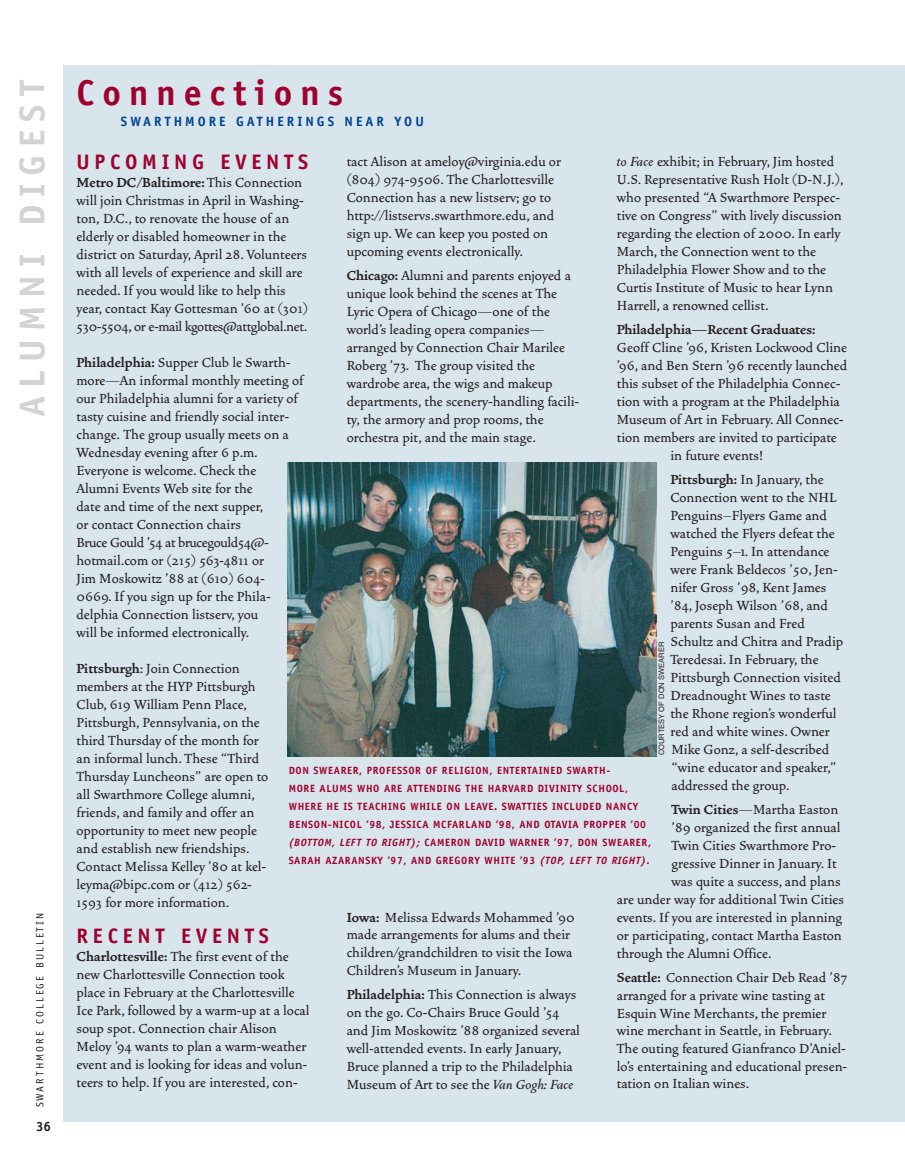
<style>
.page{position:relative;width:905px;height:1175px;background:#fff}
.page>*{position:absolute;margin:0;border:0;box-sizing:border-box;transform-origin:0 0}
.t1{font:700 36px "Officina Sans";letter-spacing:.22em;color:#d1d3d4}
.t2{font:700 36px "Officina Sans";letter-spacing:.22em;color:#9e012e}
.t3{font:700 21px "Officina Sans";letter-spacing:.22em;color:#9e012e}
.t4{font:500 16.5px/18px "Vendetta";color:#231f20}
.t5{font:700 16.5px "Vendetta";color:#231f20}
.t6{font:700 13.5px "Officina Sans";letter-spacing:.22em;color:#00458d}
.t7{font:700 13.5px "Officina Sans";color:#231f20}
.t8{font:700 10.5px/18px "Officina Sans";letter-spacing:.055em;color:#9e012e}
.t9{font:10.5px "Officina Sans";letter-spacing:.2em;color:#231f20}
.t10{font:7.5px "Helvetica";color:#231f20}
.s1{font-weight:700}
.s2{font-style:italic}
</style>
<div class="page">
<div style="left:63px;top:66px;width:841px;height:1056px;background:#d9e5ec"></div>
<img style="left:288px;top:462px;width:369px;height:294px">
<h1 class="t1" style="left:10px;top:417px;width:339px;rotate:-90deg">ALUMNI DIGEST</h1>
<h1 class="t2" style="left:76px;top:70px;width:268px">Connections</h1>
<p class="t6" style="left:121px;top:113px;width:304px">SWARTHMORE GATHERINGS NEAR YOU</p>
<p class="t3" style="left:76px;top:148px;width:233px">UPCOMING EVENTS</p>
<p class="t4" style="left:76px;top:173px;width:233px"><span class="s1">Metro DC/Baltimore:</span> This Connection will join Christmas in April in Washing&shy;ton, D.C., to renovate the house of an elderly or disabled homeowner in the district on Saturday, April 28. Volunteers with all levels of experience and skill are needed. If you would like to help this year, contact Kay Gottesman ’60 at (301)<br>530-5504, or e-mail kgottes@attglobal.net.</p>
<p class="t4" style="left:76px;top:353px;width:228px"><span class="s1">Philadelphia:</span> Supper Club le Swarth&shy;more—An informal monthly meeting of our Philadelphia alumni for a variety of tasty cuisine and friendly social inter&shy;change. The group usually meets on a Wednesday evening after 6 p.m.<br>Everyone is welcome. Check the<br>Alumni Events Web site for the<br>date and time of the next supper,<br>or contact Connection chairs<br>Bruce Gould ’54 at brucegould54@- hotmail.com or (215) 563-4811 or<br>Jim Moskowitz ’88 at (610) 604- 0669. If you sign up for the Phila&shy;delphia Connection listserv, you<br>will be informed electronically.</p>
<p class="t4" style="left:76px;top:659px;width:193px"><span class="s1">Pittsburgh</span>: Join Connection members at the HYP Pittsburgh<br>Club, 619 William Penn Place,<br>Pittsburgh, Pennsylvania, on the third Thursday of the month for an informal lunch. These “Third<br>Thursday Luncheons" are open to all Swarthmore College alumni, friends, and family and offer an opportunity to meet new people and establish new friendships.<br>Contact Melissa Kelley ’80 at kel&shy;leyma@bipc.com or (412) 562-<br>1593 for more information.</p>
<p class="t3" style="left:76px;top:922px;width:194px">RECENT EVENTS</p>
<p class="t4" style="left:76px;top:947px;width:234px"><span class="s1">Charlottesville:</span> The first event of the new Charlottesville Connection took place in February at the Charlottesville Ice Park, followed by a warm-up at a local soup spot. Connection chair Alison Meloy ’94 wants to plan a warm-weather event and is looking for ideas and volun&shy;teers to help. If you are interested, con-</p>
<p class="t4" style="left:347px;top:153px;width:216px">tact Alison at ameloy@virginia.edu or (804) 974-9506. The Charlottesville Connection has a new listserv; go to http://listservs.swarthmore.edu, and sign up. We can keep you posted on upcoming events electronically.</p>
<p class="t4" style="left:347px;top:267px;width:234px"><span class="s1">Chicago:</span> Alumni and parents enjoyed a unique look behind the scenes at The Lyric Opera of Chicago—one of the world's leading opera companies— arranged by Connection Chair Marilee Roberg ’73. The group visited the wardrobe area, the wigs and makeup departments, the scenery-handling facili&shy;ty, the armory and prop rooms, the orchestra pit, and the main stage.</p>
<p class="t4" style="left:616px;top:153px;width:228px"><span class="s2">to Face</span> exhibit; in February, Jim hosted U.S. Representative Rush Holt (D-N.J.), who presented “A Swarthmore Perspec&shy;tive on Congress" with lively discussion regarding the election of 2000. In early March, the Connection went to the Philadelphia Flower Show and to the Curtis Institute of Music to hear Lynn Harrell, a renowned cellist.</p>
<p class="t5" style="left:616px;top:321px;width:200px">Philadelphia—Recent Graduates:</p>
<p class="t4" style="left:616px;top:339px;width:232px">Geoff Cline ’96, Kristen Lockwood Cline</p>
<p class="t4" style="left:616px;top:357px;width:232px">’96, and Ben Stern ’96 recently launched</p>
<p class="t4" style="left:616px;top:375px;width:225px">this subset of the Philadelphia Connec-</p>
<p class="t4" style="left:616px;top:393px;width:224px">tion with a program at the Philadelphia</p>
<p class="t4" style="left:616px;top:411px;width:228px">Museum of Art in February. All Connec-</p>
<p class="t4" style="left:616px;top:429px;width:221px">tion members are invited to participate</p>
<p class="t4" style="left:670px;top:447px;width:94px">in future events!</p>
<p class="t4" style="left:670px;top:471px;width:174px"><span class="s1">Pittsburgh:</span> In January, the<br>Connection went to the NHL<br>Penguins–Flyers Game and watched the Flyers defeat the<br>Penguins 5–1. In attendance were Frank Beldecos '50, Jen&shy;nifer Gross '98, Kent James '84, Joseph Wilson '68, and parents Susan and Fred<br>Schultz and Chitra and Pradip<br>Teredesai. In February, the<br>Pittsburgh Connection visited<br>Dreadnought Wines to taste the Rhone region’s wonderful red and white wines. Owner<br>Mike Gonz, a self-described “wine educator and speaker," addressed the group.</p>
<p class="t4" style="left:671px;top:801px;width:168px"><span class="s1">Twin Cities</span>—Martha Easton</p>
<p class="t4" style="left:671px;top:819px;width:170px">’89 organized the first annual</p>
<p class="t4" style="left:671px;top:837px;width:166px">Twin Cities Swarthmore Pro-</p>
<p class="t4" style="left:671px;top:855px;width:167px">gressive Dinner in January. It</p>
<p class="t4" style="left:671px;top:873px;width:171px">was quite a success, and plans</p>
<p class="t4" style="left:616px;top:891px;width:229px">are under way for additional Twin Cities</p>
<p class="t4" style="left:616px;top:909px;width:227px">events. If you are interested in planning</p>
<p class="t4" style="left:616px;top:927px;width:226px">or participating, contact Martha Easton</p>
<p class="t4" style="left:616px;top:945px;width:156px">through the Alumni Office.</p>
<p class="t4" style="left:616px;top:968px;width:232px"><span class="s1">Seattle:</span> Connection Chair Deb Read ’87 arranged for a private wine tasting at Esquin Wine Merchants, the premier wine merchant in Seattle, in February.<br>The outing featured Gianfranco D'Aniel&shy;lo's entertaining and educational presen&shy;tation on Italian wines.</p>
<p class="t10" style="left:655px;top:755px;width:115px;rotate:-90deg">COURTESY OF DON SWEARER</p>
<p class="t8" style="left:289px;top:761px;width:364px">DON SWEARER, PROFESSOR OF RELIGION, ENTERTAINED SWARTH-<br>MORE ALUMS WHO ARE ATTENDING THE HARVARD DIVINITY SCHOOL, WHERE HE IS TEACHING WHILE ON LEAVE. SWATTIES INCLUDED NANCY BENSON-NICOL ’98, JESSICA MCFARLAND ’98, AND OTAVIA PROPPER ’00 <span class="s2">(BOTTOM, LEFT TO RIGHT);</span> CAMERON DAVID WARNER ’97, DON SWEARER, SARAH AZARANSKY ’97, AND GREGORY WHITE ’93 <span class="s2">(TOP, LEFT TO RIGHT).</span></p>
<p class="t4" style="left:347px;top:908px;width:230px;line-height:17.5px"><span class="s1">Iowa:</span> Melissa Edwards Mohammed ’90 made arrangements for alums and their children/grandchildren to visit the Iowa Children’s Museum in January.</p>
<p class="t4" style="left:347px;top:985px;width:235px"><span class="s1">Philadelphia:</span> This Connection is always on the go. Co-Chairs Bruce Gould ’54 and Jim Moskowitz ’88 organized several well-attended events. In early January, Bruce planned a trip to the Philadelphia Museum of Art to see the <span class="s2">Van Gogh: Face</span></p>
<p class="t9" style="left:34px;top:1107px;width:196px;rotate:-90deg">SWARTHMORE COLLEGE BULLETIN</p>
<p class="t7" style="left:36px;top:1117px;width:17px">36</p>
</div>
